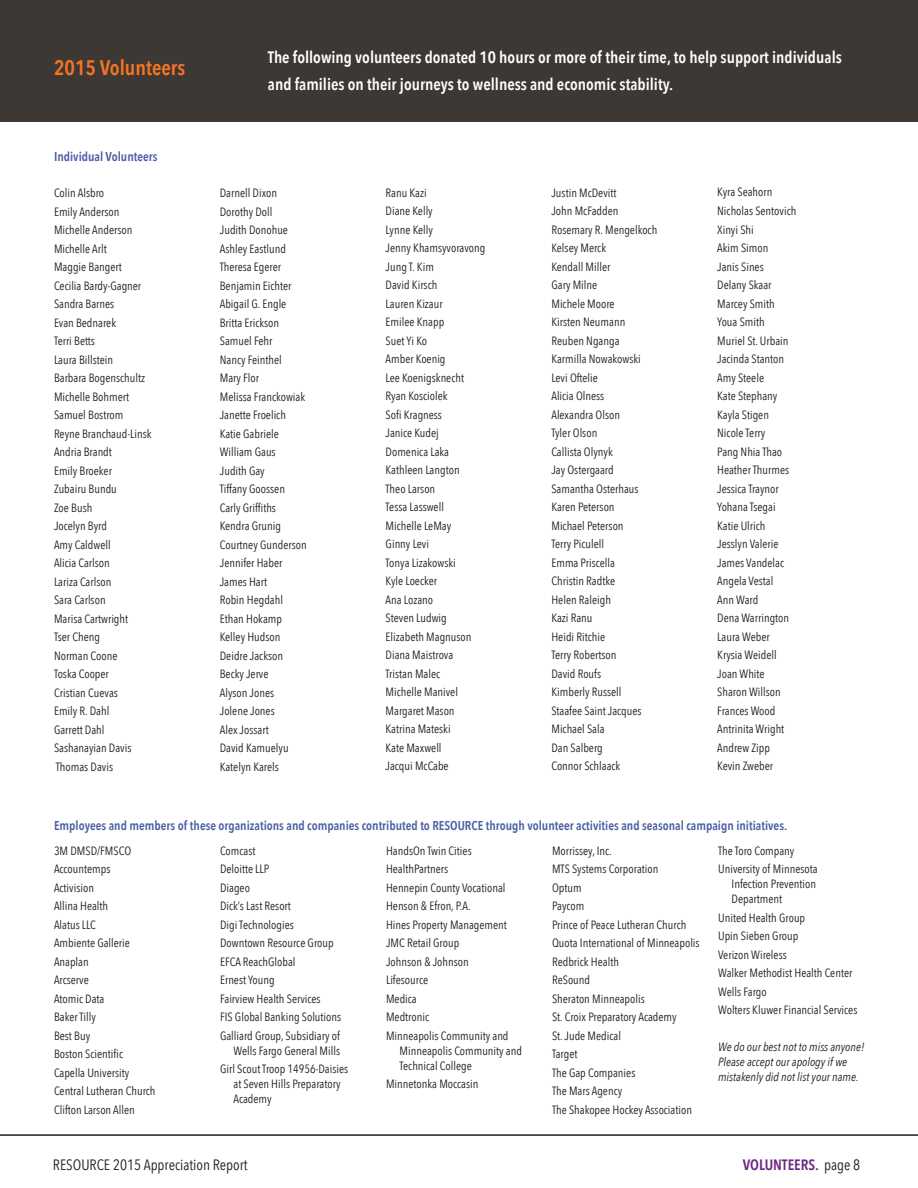
<style>
.page{position:relative;width:918px;height:1188px;background:#fff}
.page>*{position:absolute;margin:0;border:0;box-sizing:border-box;transform-origin:0 0}
.t1{font:600 21px "Avenir Next Condensed";color:#f57523}
.t2{font:600 16.5px/27px "Avenir Next Condensed";color:#fff}
.t3{font:15px "Avenir Next Condensed";color:#231f20}
.t4{font:600 15px "Avenir Next Condensed";color:#6e2581}
.t5{font:600 12.75px "Avenir Next Condensed";color:#4b5ea3}
.t6{font:12px/18.5px "Avenir Next Condensed";color:#231f20}
.t7{font:italic 12px/15px "Avenir Next Condensed";color:#231f20}
.s1{font-weight:400;color:#231f20}
</style>
<div class="page">
<div style="left:0;top:0;width:918px;height:122px;background:#3e3835"></div>
<hr style="left:0;top:1134px;width:918px;height:2px;background:#231f20">
<h1 class="t1" style="left:54px;top:50px;width:133px">2015 Volunteers</h1>
<h2 class="t2" style="left:268px;top:43px;width:576px">The following volunteers donated 10 hours or more of their time, to help support individuals and families on their journeys to wellness and economic stability.</h2>
<p class="t5" style="left:54px;top:146px;width:105px">Individual Volunteers</p>
<p class="t6" style="left:54px;top:183px;width:99px">Colin Alsbro<br>Emily Anderson<br>Michelle Anderson<br>Michelle Arlt<br>Maggie Bangert<br>Cecilia Bardy-Gagner<br>Sandra Barnes<br>Evan Bednarek<br>Terri Betts<br>Laura Billstein<br>Barbara Bogenschultz<br>Michelle Bohmert<br>Samuel Bostrom<br>Reyne Branchaud-Linsk<br>Andria Brandt<br>Emily Broeker<br>Zubairu Bundu<br>Zoe Bush<br>Jocelyn Byrd<br>Amy Caldwell<br>Alicia Carlson<br>Lariza Carlson<br>Sara Carlson<br>Marisa Cartwright<br>Tser Cheng<br>Norman Coone<br>Toska Cooper<br>Cristian Cuevas<br>Emily R. Dahl<br>Garrett Dahl<br>Sashanayian Davis<br>Thomas Davis</p>
<p class="t6" style="left:220px;top:183px;width:88px">Darnell Dixon<br>Dorothy Doll<br>Judith Donohue<br>Ashley Eastlund<br>Theresa Egerer<br>Benjamin Eichter<br>Abigail G. Engle<br>Britta Erickson<br>Samuel Fehr<br>Nancy Feinthel<br>Mary Flor<br>Melissa Franckowiak<br>Janette Froelich<br>Katie Gabriele<br>William Gaus<br>Judith Gay<br>Tiffany Goossen<br>Carly Griffiths<br>Kendra Grunig<br>Courtney Gunderson<br>Jennifer Haber<br>James Hart<br>Robin Hegdahl<br>Ethan Hokamp<br>Kelley Hudson<br>Deidre Jackson<br>Becky Jerve<br>Alyson Jones<br>Jolene Jones<br>Alex Jossart<br>David Kamuelyu<br>Katelyn Karels</p>
<p class="t6" style="left:386px;top:183px;width:101px">Ranu Kazi<br>Diane Kelly<br>Lynne Kelly<br>Jenny Khamsyvoravong<br>Jung T. Kim<br>David Kirsch<br>Lauren Kizaur<br>Emilee Knapp<br>Suet Yi Ko<br>Amber Koenig<br>Lee Koenigsknecht<br>Ryan Kosciolek<br>Sofi Kragness<br>Janice Kudej<br>Domenica Laka<br>Kathleen Langton<br>Theo Larson<br>Tessa Lasswell<br>Michelle LeMay<br>Ginny Levi<br>Tonya Lizakowski<br>Kyle Loecker<br>Ana Lozano<br>Steven Ludwig<br>Elizabeth Magnuson<br>Diana Maistrova<br>Tristan Malec<br>Michelle Manivel<br>Margaret Mason<br>Katrina Mateski<br>Kate Maxwell<br>Jacqui McCabe</p>
<p class="t6" style="left:551px;top:183px;width:107px">Justin McDevitt<br>John McFadden<br>Rosemary R. Mengelkoch<br>Kelsey Merck<br>Kendall Miller<br>Gary Milne<br>Michele Moore<br>Kirsten Neumann<br>Reuben Nganga<br>Karmilla Nowakowski<br>Levi Oftelie<br>Alicia Olness<br>Alexandra Olson<br>Tyler Olson<br>Callista Olynyk<br>Jay Ostergaard<br>Samantha Osterhaus<br>Karen Peterson<br>Michael Peterson<br>Terry Piculell<br>Emma Priscella<br>Christin Radtke<br>Helen Raleigh<br>Kazi Ranu<br>Heidi Ritchie<br>Terry Robertson<br>David Roufs<br>Kimberly Russell<br>Staafee Saint Jacques<br>Michael Sala<br>Dan Salberg<br>Connor Schlaack</p>
<p class="t6" style="left:717px;top:183px;width:81px">Kyra Seahorn<br>Nicholas Sentovich<br>Xinyi Shi<br>Akim Simon<br>Janis Sines<br>Delany Skaar<br>Marcey Smith<br>Youa Smith<br>Muriel St. Urbain<br>Jacinda Stanton<br>Amy Steele<br>Kate Stephany<br>Kayla Stigen<br>Nicole Terry<br>Pang Nhia Thao<br>Heather Thurmes<br>Jessica Traynor<br>Yohana Tsegai<br>Katie Ulrich<br>Jesslyn Valerie<br>James Vandelac<br>Angela Vestal<br>Ann Ward<br>Dena Warrington<br>Laura Weber<br>Krysia Weidell<br>Joan White<br>Sharon Willson<br>Frances Wood<br>Antrinita Wright<br>Andrew Zipp<br>Kevin Zweber</p>
<p class="t5" style="left:54px;top:814px;width:735px">Employees and members of these organizations and companies contributed to RESOURCE through volunteer activities and seasonal campaign initiatives.</p>
<p class="t6" style="left:54px;top:841px;width:103px">3M DMSD/FMSCO<br>Accountemps<br>Activision<br>Allina Health<br>Alatus LLC<br>Ambiente Gallerie<br>Anaplan<br>Arcserve<br>Atomic Data<br>Baker Tilly<br>Best Buy<br>Boston Scientific<br>Capella University<br>Central Lutheran Church<br>Clifton Larson Allen</p>
<p class="t6" style="left:220px;top:841px;width:123px">Comcast<br>Deloitte LLP<br>Diageo<br>Dick’s Last Resort<br>Digi Technologies<br>Downtown Resource Group<br>EFCA ReachGlobal<br>Ernest Young<br>Fairview Health Services<br>FIS Global Banking Solutions<br>Galliard Group, Subsidiary of</p>
<p class="t6" style="left:220px;top:1041px;width:130px;text-align:center">Wells Fargo General Mills<br>Girl Scout Troop 14956-Daisies</p>
<p class="t6" style="left:234px;top:1076px;width:108px;line-height:15px">at Seven Hills Preparatory<br>Academy</p>
<p class="t6" style="left:386px;top:841px;width:124px">HandsOn Twin Cities<br>HealthPartners<br>Hennepin County Vocational<br>Henson &amp; Efron, P.A.<br>Hines Property Management<br>JMC Retail Group<br>Johnson &amp; Johnson<br>Lifesource<br>Medica<br>Medtronic<br>Minneapolis Community and</p>
<p class="t6" style="left:400px;top:1043px;width:124px;line-height:15px">Minneapolis Community and<br>Technical College</p>
<p class="t6" style="left:386px;top:1074px;width:94px">Minnetonka Moccasin</p>
<p class="t6" style="left:552px;top:841px;width:149px">Morrissey, Inc.<br>MTS Systems Corporation<br>Optum<br>Paycom<br>Prince of Peace Lutheran Church<br>Quota International of Minneapolis<br>Redbrick Health<br>ReSound<br>Sheraton Minneapolis<br>St. Croix Preparatory Academy<br>St. Jude Medical<br>Target<br>The Gap Companies<br>The Mars Agency<br>The Shakopee Hockey Association</p>
<p class="t6" style="left:718px;top:841px;width:101px">The Toro Company<br>University of Minnesota</p>
<p class="t6" style="left:732px;top:876px;width:86px;line-height:15px">Infection Prevention<br>Department</p>
<p class="t6" style="left:718px;top:908px;width:141px">United Health Group<br>Upin Sieben Group<br>Verizon Wireless<br>Walker Methodist Health Center<br>Wells Fargo<br>Wolters Kluwer Financial Services</p>
<p class="t7" style="left:718px;top:1039px;width:148px">We do our best not to miss anyone!<br>Please accept our apology if we mistakenly did not list your name.</p>
<p class="t3" style="left:53px;top:1151px;width:196px">RESOURCE 2015 Appreciation Report</p>
<p class="t4" style="left:743px;top:1151px;width:119px">VOLUNTEERS. <span class="s1">page 8</span></p>
</div>
